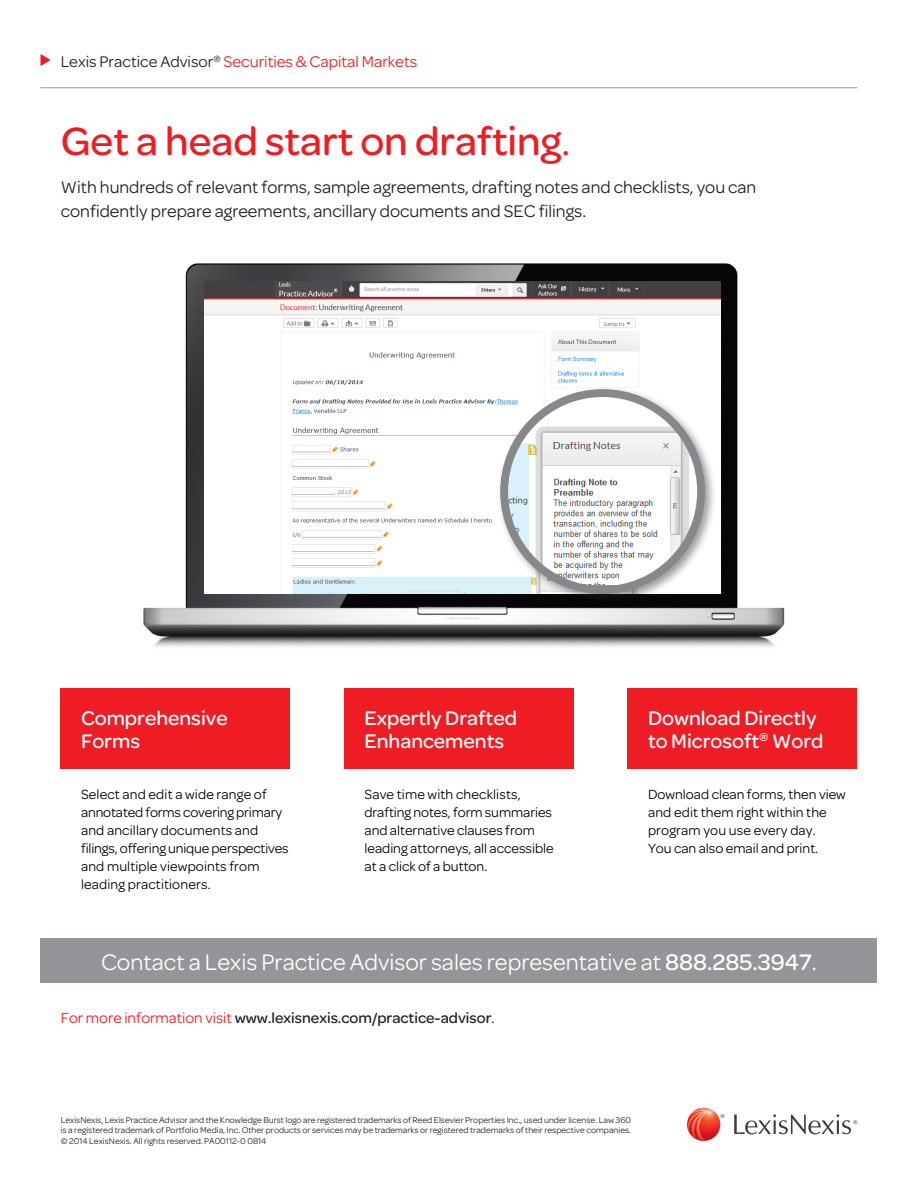
<style>
.page{position:relative;width:918px;height:1188px;background:#fff}
.page>*{position:absolute;margin:0;border:0;box-sizing:border-box;transform-origin:0 0}
.t1{font:500 42px "Omnes";color:#ee1d23}
.t2{font:24px "Omnes";color:#fff}
.body{font:500 21px/23.2px "Omnes";color:#fff}
.t3{font:18px/24px "Omnes";color:#231f20}
.t4{font:16.5px "Omnes";color:#ee1d23}
.footer_URL{font:500 15.6px "Omnes";color:#231f20}
.t5{font:14.25px/18px "Omnes";color:#000}
.footer_URL-2{font:9px/10.5px "Omnes";color:#231f20;text-align:justify}
.s1{color:#231f20}
.s2{font-weight:400}
.s3{font-weight:500}
.s4{font-weight:400;color:#ee1d23}
</style>
<div class="page">
<img style="left:143px;top:263px;width:642px;height:384px">
<img style="left:205px;top:282px;width:515px;height:312px">
<div style="left:496px;top:385px;width:221px;height:221px;background:#231f20;opacity:.45"></div>
<img style="left:504px;top:393px;width:197px;height:192px">
<div style="left:500px;top:389px;width:205px;height:205px;border:8px solid #86888b;border-radius:50%"></div>
<svg style="left:40px;top:54px;width:11px;height:12px"></svg>
<hr style="left:40px;top:87px;width:817px;height:1px;background:#939598">
<div style="left:61px;top:688px;width:229px;height:81px;background:#ee1d23"></div>
<div style="left:344px;top:688px;width:230px;height:81px;background:#ee1d23"></div>
<div style="left:628px;top:688px;width:229px;height:81px;background:#ee1d23"></div>
<svg style="left:687px;top:1108px;width:33px;height:33px"></svg>
<svg style="left:687px;top:1108px;width:27px;height:33px"></svg>
<svg style="left:721px;top:1114px;width:3px;height:4px"></svg>
<svg style="left:734px;top:1114px;width:123px;height:21px"></svg>
<div style="left:40px;top:939px;width:838px;height:44px;background:#939598"></div>
<p class="t4" style="left:61px;top:53px;width:358px"><span class="s1">Lexis Practice Advisor</span><sup>®</sup> Securities &amp; Capital Markets</p>
<p class="t1" style="left:61px;top:118px;width:511px">Get a head start on drafting<span class="s2">.</span></p>
<p class="t3" style="left:61px;top:175px;width:697px">With hundreds of relevant forms, sample agreements, drafting notes and checklists, you can confidently prepare agreements, ancillary documents and SEC filings.</p>
<p class="body" style="left:81px;top:706px;width:148px">Comprehensive<br>Forms</p>
<p class="body" style="left:364px;top:706px;width:154px">Expertly Drafted<br>Enhancements</p>
<p class="body" style="left:648px;top:706px;width:177px">Download Directly to Microsoft<sup>®</sup> Word</p>
<p class="t5" style="left:81px;top:786px;width:209px">Select and edit a wide range of annotated forms covering primary and ancillary documents and filings, offering unique perspectives and multiple viewpoints from leading practitioners.</p>
<p class="t5" style="left:364px;top:786px;width:191px">Save time with checklists, drafting notes, form summaries and alternative clauses from leading attorneys, all accessible at a click of a button.</p>
<p class="t5" style="left:648px;top:786px;width:199px">Download clean forms, then view and edit them right within the program you use every day.<br>You can also email and print.</p>
<p class="t2" style="left:101px;top:949px;width:717px">Contact a Lexis Practice Advisor sales representative at <span class="s3">888.285.3947</span>.</p>
<p class="footer_URL" style="left:61px;top:1009px;width:436px"><span class="s4">For more information visit</span> www.lexisnexis.com/practice-advisor<span class="s2">.</span></p>
<p class="footer_URL-2" style="left:61px;top:1115px;width:572px">LexisNexis, Lexis Practice Advisor and the Knowledge Burst logo are registered trademarks of Reed Elsevier Properties Inc., used under license. Law 360 is a registered trademark of Portfolio Media, Inc. Other products or services may be trademarks or registered trademarks of their respective companies. © 2014 LexisNexis. All rights reserved. PA00112-0 0814</p>
</div>
